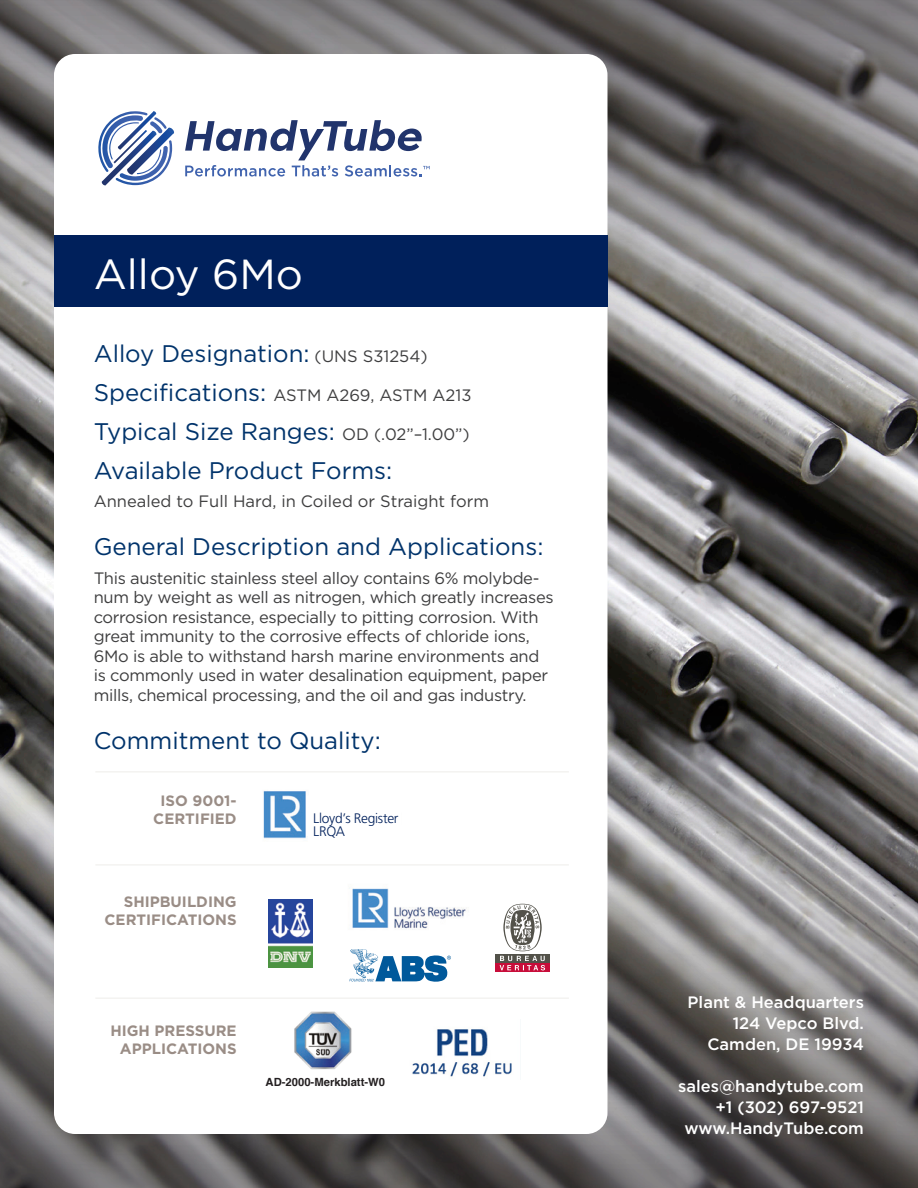
<style>
.page{position:relative;width:918px;height:1188px;background:#fff}
.page>*{position:absolute;margin:0;border:0;box-sizing:border-box;transform-origin:0 0}
.t1{font:42px "Gotham";color:#fff}
.t2{font:24px "Gotham";color:#00336b}
.body{font:16.5px/19.5px "Gotham";letter-spacing:-.02em;color:#3e3e3f}
.t3{font:500 16.5px "Gotham";color:#fff}
.body-2{font:16.5px "Gotham";color:#3e3e3f}
.t4{font:700 15px/18px "Gotham";color:#9a8d86;text-align:right}
.t5{font:300 13.8px/13.5px "Frutiger";letter-spacing:-.02em;color:#00205b}
.t6{font:700 11.25px "Helvetica";color:#231f20}
.s1{font-size:16.5px;color:#3e3e3f}
.s2{font-size:24px;color:#00336b}
</style>
<div class="page">
<img style="left:0;top:0;width:918px;height:1188px">
<div style="left:54px;top:54px;width:554px;height:1080px;background:#fff;border-radius:21px"></div>
<div style="left:54px;top:235px;width:554px;height:72px;background:#00205b"></div>
<hr style="left:95px;top:864px;width:474px;height:2px;background:#f4f3f1">
<img style="left:263px;top:791px;width:43px;height:48px">
<img style="left:349px;top:888px;width:117px;height:42px">
<img style="left:269px;top:899px;width:43px;height:68px">
<svg style="left:349px;top:949px;width:102px;height:33px"></svg>
<div style="left:495px;top:954px;width:55px;height:8px;background:#53524a"></div>
<svg style="left:495px;top:964px;width:55px;height:8px"></svg>
<svg style="left:500px;top:904px;width:45px;height:66px"></svg>
<img style="left:412px;top:1029px;width:100px;height:48px">
<img style="left:294px;top:1011px;width:58px;height:59px">
<hr style="left:95px;top:771px;width:474px;height:2px;background:#f4f3f1">
<hr style="left:95px;top:997px;width:474px;height:2px;background:#f4f3f1">
<svg style="left:185px;top:120px;width:245px;height:57px"></svg>
<svg style="left:98px;top:111px;width:76px;height:75px"></svg>
<p class="t1" style="left:94px;top:251px;width:211px">Alloy 6Mo</p>
<h1 class="t2" style="left:94px;top:340px;width:335px">Alloy Designation: <span class="s1">(UNS S31254)</span></h1>
<h1 class="body-2" style="left:94px;top:386px;width:379px"><span class="s2">Specifications:</span> ASTM A269, ASTM A213</h1>
<h1 class="t2" style="left:94px;top:418px;width:378px">Typical Size Ranges: <span class="s1">OD (.02”–1.00”)</span></h1>
<h1 class="t2" style="left:94px;top:457px;width:300px">Available Product Forms:</h1>
<p class="body-2" style="left:94px;top:492px;width:397px">Annealed to Full Hard, in Coiled or Straight form</p>
<h1 class="t2" style="left:94px;top:533px;width:451px">General Description and Applications:</h1>
<p class="body" style="left:94px;top:568px;width:461px">This austenitic stainless steel alloy contains 6% molybde&shy;num by weight as well as nitrogen, which greatly increases corrosion resistance, especially to pitting corrosion. With great immunity to the corrosive effects of chloride ions, 6Mo is able to withstand harsh marine environments and is commonly used in water desalination equipment, paper mills, chemical processing, and the oil and gas industry.</p>
<h1 class="t2" style="left:94px;top:727px;width:289px">Commitment to Quality:</h1>
<h2 class="t4" style="left:153px;top:791px;width:85px;text-align:center">ISO 9001-<br>CERTIFIED</h2>
<h2 class="t4" style="left:105px;top:892px;width:134px">SHIPBUILDING<br>CERTIFICATIONS</h2>
<p class="t5" style="left:313px;top:812px;width:87px">Lloyd’s Register<br>LRQA</p>
<h2 class="t4" style="left:110px;top:1022px;width:128px">HIGH PRESSURE<br>APPLICATIONS</h2>
<p class="t6" style="left:266px;top:1073px;width:121px">AD-2000-Merkblatt-W0</p>
<p class="t3" style="left:688px;top:993px;width:178px">Plant &amp; Headquarters</p>
<p class="t3" style="left:733px;top:1014px;width:133px">124 Vepco Blvd.</p>
<p class="t3" style="left:707px;top:1035px;width:158px">Camden, DE 19934</p>
<p class="t3" style="left:678px;top:1077px;width:187px">sales@handytube.com</p>
<p class="t3" style="left:715px;top:1098px;width:150px">+1 (302) 697-9521</p>
<p class="t3" style="left:685px;top:1119px;width:181px">www.HandyTube.com</p>
</div>
